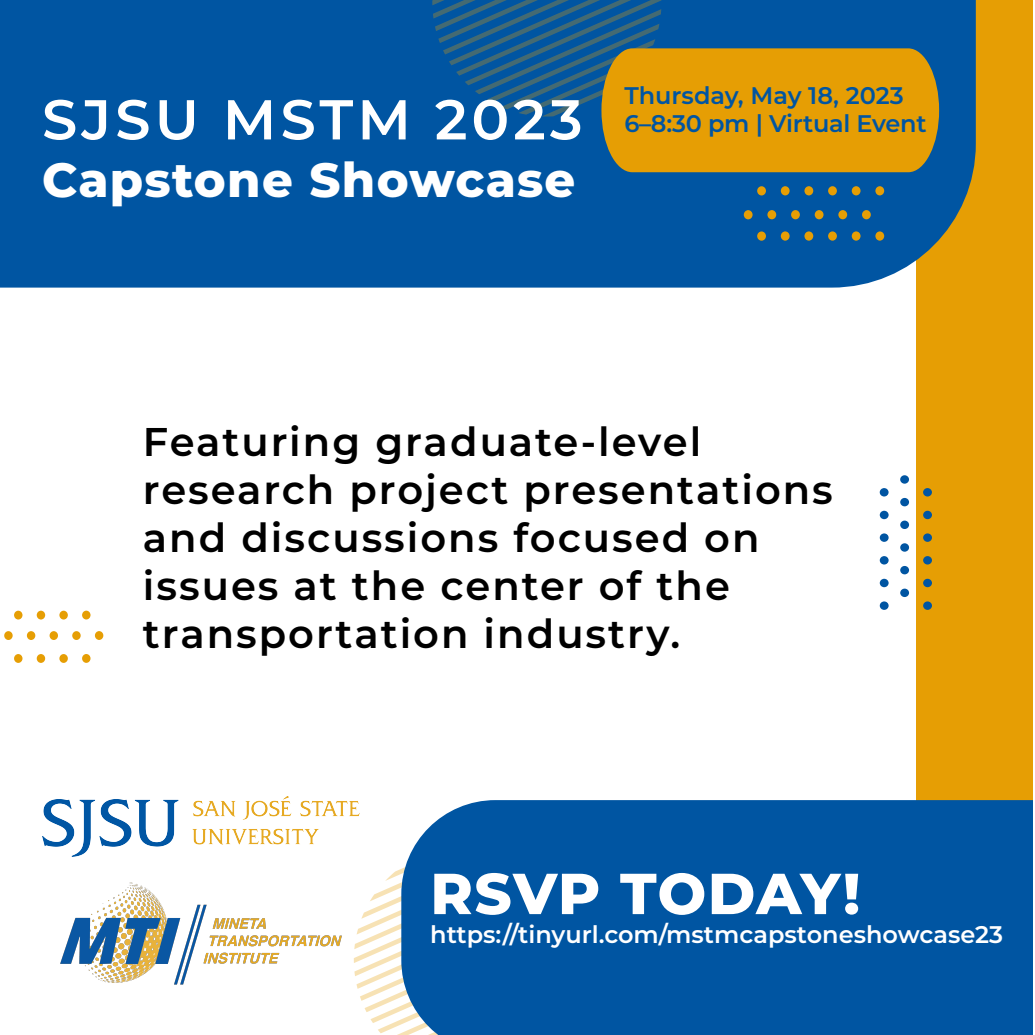
<style>
.page{position:relative;width:1035px;height:1035px;background:#fff}
.page>*{position:absolute;margin:0;border:0;box-sizing:border-box;transform-origin:0 0}
.t1{font:800 57.6px "Montserrat";letter-spacing:.015em;color:#fff}
.t2{font:600 56px "Montserrat";letter-spacing:.075em;color:#fff}
.t3{font:800 48px "Montserrat";letter-spacing:.025em;color:#fff}
.t4{font:600 40px/48px "Montserrat";letter-spacing:.05em;color:#000}
.t5{font:600 24px "Montserrat";color:#fff}
.t6{font:600 24px "Montserrat";letter-spacing:-.01em;color:#0055a2}
</style>
<div class="page">
<svg style="left:353px;top:869px;width:48px;height:165px"></svg>
<div style="left:915px;top:0;width:117px;height:1034px;background:#e69e04"></div>
<div style="left:0;top:0;width:975px;height:287px;background:#0055a2"></div>
<svg style="left:756px;top:231px;width:9px;height:9px"></svg>
<div style="left:780px;top:231px;width:9px;height:9px;background:#e69e04;border-radius:50%"></div>
<div style="left:804px;top:231px;width:8px;height:9px;background:#e69e04;border-radius:50%"></div>
<svg style="left:827px;top:231px;width:9px;height:9px"></svg>
<div style="left:851px;top:231px;width:9px;height:9px;background:#e69e04;border-radius:50%"></div>
<div style="left:875px;top:231px;width:8px;height:9px;background:#e69e04;border-radius:50%"></div>
<svg style="left:756px;top:186px;width:9px;height:9px"></svg>
<div style="left:780px;top:186px;width:9px;height:9px;background:#e69e04;border-radius:50%"></div>
<div style="left:804px;top:186px;width:8px;height:9px;background:#e69e04;border-radius:50%"></div>
<svg style="left:827px;top:186px;width:9px;height:9px"></svg>
<div style="left:851px;top:186px;width:9px;height:9px;background:#e69e04;border-radius:50%"></div>
<div style="left:875px;top:186px;width:8px;height:9px;background:#e69e04;border-radius:50%"></div>
<div style="left:743px;top:210px;width:9px;height:9px;background:#e69e04;border-radius:50%"></div>
<div style="left:767px;top:210px;width:8px;height:9px;background:#e69e04;border-radius:50%"></div>
<svg style="left:790px;top:210px;width:9px;height:9px"></svg>
<div style="left:814px;top:210px;width:9px;height:9px;background:#e69e04;border-radius:50%"></div>
<div style="left:838px;top:210px;width:8px;height:9px;background:#e69e04;border-radius:50%"></div>
<svg style="left:861px;top:210px;width:9px;height:9px"></svg>
<div style="left:82px;top:610px;width:8px;height:9px;background:#e69e04;border-radius:50%"></div>
<div style="left:59px;top:610px;width:9px;height:9px;background:#e69e04;border-radius:50%"></div>
<div style="left:37px;top:610px;width:8px;height:9px;background:#e69e04;border-radius:50%"></div>
<div style="left:14px;top:610px;width:8px;height:9px;background:#e69e04;border-radius:50%"></div>
<div style="left:82px;top:653px;width:8px;height:9px;background:#e69e04;border-radius:50%"></div>
<svg style="left:59px;top:653px;width:9px;height:9px"></svg>
<svg style="left:37px;top:653px;width:8px;height:9px"></svg>
<svg style="left:14px;top:653px;width:8px;height:9px"></svg>
<div style="left:95px;top:631px;width:8px;height:8px;background:#e69e04;border-radius:50%"></div>
<div style="left:72px;top:631px;width:9px;height:8px;background:#e69e04;border-radius:50%"></div>
<div style="left:50px;top:631px;width:8px;height:8px;background:#e69e04;border-radius:50%"></div>
<div style="left:27px;top:631px;width:8px;height:8px;background:#e69e04;border-radius:50%"></div>
<div style="left:4px;top:631px;width:9px;height:8px;background:#e69e04;border-radius:50%"></div>
<div style="left:879px;top:488px;width:9px;height:8px;background:#0055a2;border-radius:50%"></div>
<svg style="left:879px;top:510px;width:9px;height:9px"></svg>
<div style="left:879px;top:533px;width:9px;height:8px;background:#0055a2;border-radius:50%"></div>
<div style="left:879px;top:556px;width:9px;height:8px;background:#0055a2;border-radius:50%"></div>
<svg style="left:879px;top:578px;width:9px;height:9px"></svg>
<div style="left:879px;top:601px;width:9px;height:8px;background:#0055a2;border-radius:50%"></div>
<svg style="left:922px;top:488px;width:9px;height:8px"></svg>
<svg style="left:922px;top:510px;width:9px;height:9px"></svg>
<svg style="left:922px;top:533px;width:9px;height:8px"></svg>
<svg style="left:922px;top:556px;width:9px;height:8px"></svg>
<svg style="left:922px;top:578px;width:9px;height:9px"></svg>
<svg style="left:922px;top:601px;width:9px;height:8px"></svg>
<svg style="left:899px;top:475px;width:9px;height:8px"></svg>
<svg style="left:899px;top:497px;width:9px;height:9px"></svg>
<svg style="left:899px;top:520px;width:9px;height:9px"></svg>
<svg style="left:899px;top:543px;width:9px;height:8px"></svg>
<svg style="left:899px;top:565px;width:9px;height:9px"></svg>
<svg style="left:899px;top:588px;width:9px;height:8px"></svg>
<div style="left:401px;top:799px;width:631px;height:235px;background:#0055a2"></div>
<svg style="left:432px;top:0;width:506px;height:172px;background:#6f7855"></svg>
<img style="left:42px;top:796px;width:317px;height:59px">
<img style="left:60px;top:882px;width:282px;height:103px">
<h2 class="t2" style="left:42px;top:80px;width:542px">SJSU MSTM 2023</h2>
<p class="t3" style="left:42px;top:145px;width:534px">Capstone Showcase</p>
<p class="t6" style="left:624px;top:78px;width:281px">Thursday, May 18, 2023</p>
<p class="t6" style="left:624px;top:107px;width:304px">6–8:30 pm | Virtual Event</p>
<p class="t4" style="left:143px;top:415px;width:691px">Featuring graduate-level research project presentations and discussions focused on issues at the center of the transportation industry.</p>
<h1 class="t1" style="left:430px;top:851px;width:431px">RSVP TODAY!</h1>
<p class="t5" style="left:430px;top:917px;width:574px">https://tinyurl.com/mstmcapstoneshowcase23</p>
</div>
